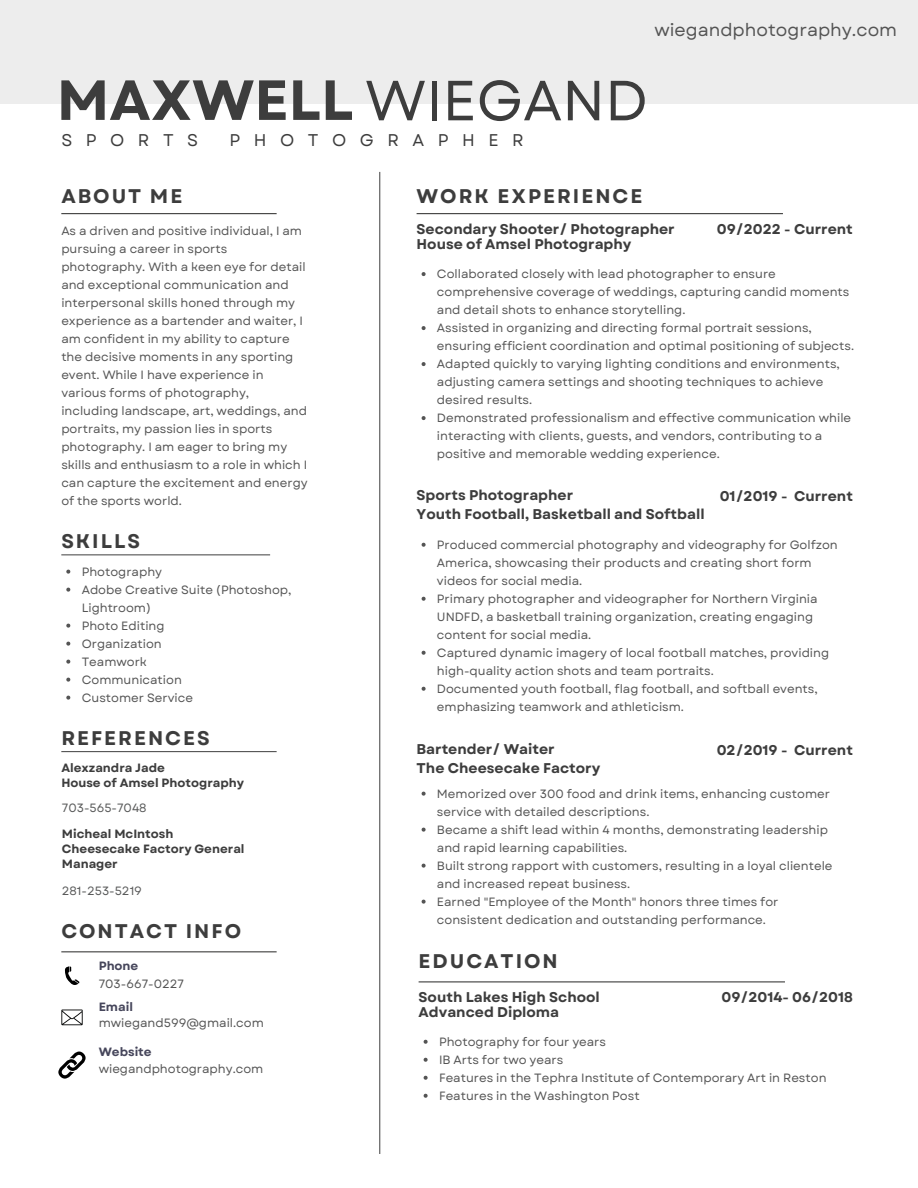
<style>
.page{position:relative;width:918px;height:1188px;background:#fff}
.page>*{position:absolute;margin:0;border:0;box-sizing:border-box;transform-origin:0 0}
.t1{font:700 56.4px "Garet";color:#3d3d3d}
.t2{font:700 19.8px "Garet";letter-spacing:.1em;color:#3d3d3d}
.t3{font:17.7px "Garet";color:#545454}
.t4{font:16.95px "Garet";letter-spacing:.8em;color:#3d3d3d}
.t5{font:700 14.1px "Garet";color:#3d3d3d}
.t6{font:12px/18px "Garet";color:#545454}
.t7{font:700 12px/15px "Garet";color:#3d3d3d}
.t8{font:12px "Garet";color:#595a5a}
.t9{font:700 12px "Garet";color:#46465b}
.s1{font-weight:400}
</style>
<div class="page">
<div style="left:0;top:0;width:918px;height:103px;background:#ededed"></div>
<hr style="left:379px;top:172px;width:1px;height:982px;background:#545454">
<hr style="left:417px;top:213px;width:366px;height:1px;background:#3f3f3e">
<hr style="left:61px;top:213px;width:216px;height:1px;background:#3f3f3e">
<hr style="left:419px;top:981px;width:366px;height:1px;background:#3f3f3e">
<hr style="left:61px;top:951px;width:216px;height:1px;background:#3f3f3e">
<svg style="left:65px;top:966px;width:14px;height:19px"></svg>
<svg style="left:61px;top:1010px;width:22px;height:15px"></svg>
<hr style="left:61px;top:554px;width:209px;height:1px;background:#545454">
<svg style="left:66px;top:570px;width:4px;height:4px"></svg>
<svg style="left:66px;top:588px;width:4px;height:4px"></svg>
<svg style="left:66px;top:624px;width:4px;height:4px"></svg>
<svg style="left:66px;top:642px;width:4px;height:4px"></svg>
<svg style="left:66px;top:660px;width:4px;height:4px"></svg>
<svg style="left:66px;top:678px;width:4px;height:4px"></svg>
<svg style="left:66px;top:696px;width:4px;height:4px"></svg>
<hr style="left:61px;top:751px;width:216px;height:1px;background:#545454">
<svg style="left:58px;top:1051px;width:28px;height:28px"></svg>
<svg style="left:422px;top:272px;width:4px;height:4px"></svg>
<svg style="left:422px;top:326px;width:4px;height:4px"></svg>
<svg style="left:422px;top:362px;width:4px;height:4px"></svg>
<svg style="left:422px;top:416px;width:4px;height:4px"></svg>
<svg style="left:422px;top:543px;width:4px;height:4px"></svg>
<svg style="left:422px;top:597px;width:4px;height:4px"></svg>
<svg style="left:422px;top:651px;width:4px;height:4px"></svg>
<svg style="left:422px;top:687px;width:4px;height:4px"></svg>
<svg style="left:424px;top:1040px;width:4px;height:4px"></svg>
<svg style="left:424px;top:1058px;width:4px;height:4px"></svg>
<svg style="left:424px;top:1076px;width:4px;height:4px"></svg>
<svg style="left:424px;top:1094px;width:4px;height:4px"></svg>
<svg style="left:422px;top:792px;width:4px;height:4px"></svg>
<svg style="left:422px;top:828px;width:4px;height:4px"></svg>
<svg style="left:422px;top:864px;width:4px;height:4px"></svg>
<svg style="left:422px;top:900px;width:4px;height:4px"></svg>
<p class="t3" style="left:654px;top:17px;width:244px">wiegandphotography.com</p>
<p class="t1" style="left:57px;top:60px;width:593px">MAXWELL <span class="s1">WIEGAND</span></p>
<p class="t4" style="left:61px;top:128px;width:138px">SPORTS</p>
<p class="t4" style="left:230px;top:128px;width:296px">PHOTOGRAPHER</p>
<h5 class="t2" style="left:61px;top:182px;width:123px">ABOUT ME</h5>
<h1 class="t6" style="left:61px;top:222px;width:248px">As a driven and positive individual, I am pursuing a career in sports photography. With a keen eye for detail and exceptional communication and interpersonal skills honed through my experience as a bartender and waiter, I am confident in my ability to capture the decisive moments in any sporting event. While I have experience in various forms of photography, including landscape, art, weddings, and portraits, my passion lies in sports photography. I am eager to bring my skills and enthusiasm to a role in which I can capture the excitement and energy of the sports world.</h1>
<h2 class="t2" style="left:61px;top:527px;width:80px">SKILLS</h2>
<h4 class="t6" style="left:82px;top:562px;width:82px">Photography</h4>
<h3 class="t6" style="left:82px;top:580px;width:211px">Adobe Creative Suite (Photoshop,<br>Lightroom)</h3>
<p class="t6" style="left:82px;top:616px;width:84px">Photo Editing</p>
<h3 class="t6" style="left:82px;top:634px;width:82px">Organization</h3>
<p class="t6" style="left:82px;top:652px;width:67px">Teamwork</p>
<p class="t6" style="left:82px;top:670px;width:102px">Communication</p>
<p class="t6" style="left:82px;top:688px;width:113px">Customer Service</p>
<p class="t2" style="left:61px;top:723px;width:150px">REFERENCES</p>
<p class="t7" style="left:61px;top:760px;width:105px">Alexzandra Jade</p>
<p class="t7" style="left:61px;top:775px;width:184px">House of Amsel Photography</p>
<p class="t8" style="left:62px;top:799px;width:86px">703-565-7048</p>
<p class="t7" style="left:62px;top:827px;width:113px">Micheal McIntosh</p>
<p class="t7" style="left:62px;top:842px;width:184px">Cheesecake Factory General<br>Manager</p>
<h3 class="t8" style="left:62px;top:882px;width:82px">281-253-5219</h3>
<p class="t2" style="left:61px;top:917px;width:181px">CONTACT INFO</p>
<p class="t9" style="left:99px;top:958px;width:41px">Phone</p>
<h3 class="t6" style="left:99px;top:975px;width:87px">703-667-0227</h3>
<p class="t6" style="left:99px;top:1014px;width:167px">mwiegand599@gmail.com</p>
<p class="t9" style="left:99px;top:1044px;width:55px">Website</p>
<p class="t6" style="left:99px;top:1060px;width:166px">wiegandphotography.com</p>
<p class="t9" style="left:99px;top:998px;width:36px">Email</p>
<p class="t2" style="left:417px;top:182px;width:227px">WORK EXPERIENCE</p>
<p class="t5" style="left:417px;top:219px;width:260px">Secondary Shooter/ Photographer</p>
<p class="t5" style="left:717px;top:219px;width:137px">09/2022 - Current</p>
<p class="t5" style="left:417px;top:234px;width:216px">House of Amsel Photography</p>
<p class="t6" style="left:437px;top:265px;width:414px">Collaborated closely with lead photographer to ensure comprehensive coverage of weddings, capturing candid moments and detail shots to enhance storytelling.</p>
<p class="t6" style="left:437px;top:319px;width:419px">Assisted in organizing and directing formal portrait sessions, ensuring efficient coordination and optimal positioning of subjects.</p>
<p class="t6" style="left:437px;top:355px;width:404px">Adapted quickly to varying lighting conditions and environments, adjusting camera settings and shooting techniques to achieve desired results.</p>
<p class="t6" style="left:437px;top:409px;width:416px">Demonstrated professionalism and effective communication while interacting with clients, guests, and vendors, contributing to a positive and memorable wedding experience.</p>
<p class="t5" style="left:417px;top:485px;width:158px">Sports Photographer</p>
<p class="t5" style="left:720px;top:486px;width:135px">01/2019 - Current</p>
<p class="t5" style="left:417px;top:504px;width:290px">Youth Football, Basketball and Softball</p>
<p class="t6" style="left:437px;top:536px;width:402px">Produced commercial photography and videography for Golfzon<br>America, showcasing their products and creating short form videos for social media.</p>
<p class="t6" style="left:437px;top:590px;width:382px">Primary photographer and videographer for Northern Virginia<br>UNDFD, a basketball training organization, creating engaging content for social media.</p>
<h3 class="t6" style="left:437px;top:644px;width:394px">Captured dynamic imagery of local football matches, providing high-quality action shots and team portraits.</h3>
<p class="t6" style="left:437px;top:680px;width:382px">Documented youth football, flag football, and softball events, emphasizing teamwork and athleticism.</p>
<p class="t5" style="left:417px;top:739px;width:140px">Bartender/ Waiter</p>
<p class="t5" style="left:717px;top:740px;width:138px">02/2019 - Current</p>
<p class="t5" style="left:417px;top:758px;width:185px">The Cheesecake Factory</p>
<p class="t6" style="left:437px;top:784px;width:395px">Memorized over 300 food and drink items, enhancing customer service with detailed descriptions.</p>
<p class="t6" style="left:437px;top:820px;width:393px">Became a shift lead within 4 months, demonstrating leadership and rapid learning capabilities.</p>
<p class="t6" style="left:437px;top:856px;width:397px">Built strong rapport with customers, resulting in a loyal clientele and increased repeat business.</p>
<p class="t6" style="left:437px;top:892px;width:343px">Earned "Employee of the Month" honors three times for consistent dedication and outstanding performance.</p>
<p class="t2" style="left:419px;top:947px;width:141px">EDUCATION</p>
<p class="t5" style="left:419px;top:987px;width:183px">South Lakes High School</p>
<p class="t5" style="left:721px;top:987px;width:133px">09/2014- 06/2018</p>
<p class="t6" style="left:439px;top:1033px;width:169px">Photography for four years</p>
<p class="t6" style="left:439px;top:1051px;width:126px">IB Arts for two years</p>
<p class="t6" style="left:439px;top:1069px;width:389px">Features in the Tephra Institute of Contemporary Art in Reston</p>
<p class="t6" style="left:439px;top:1087px;width:202px">Features in the Washington Post</p>
<h3 class="t5" style="left:419px;top:1002px;width:142px">Advanced Diploma</h3>
</div>
